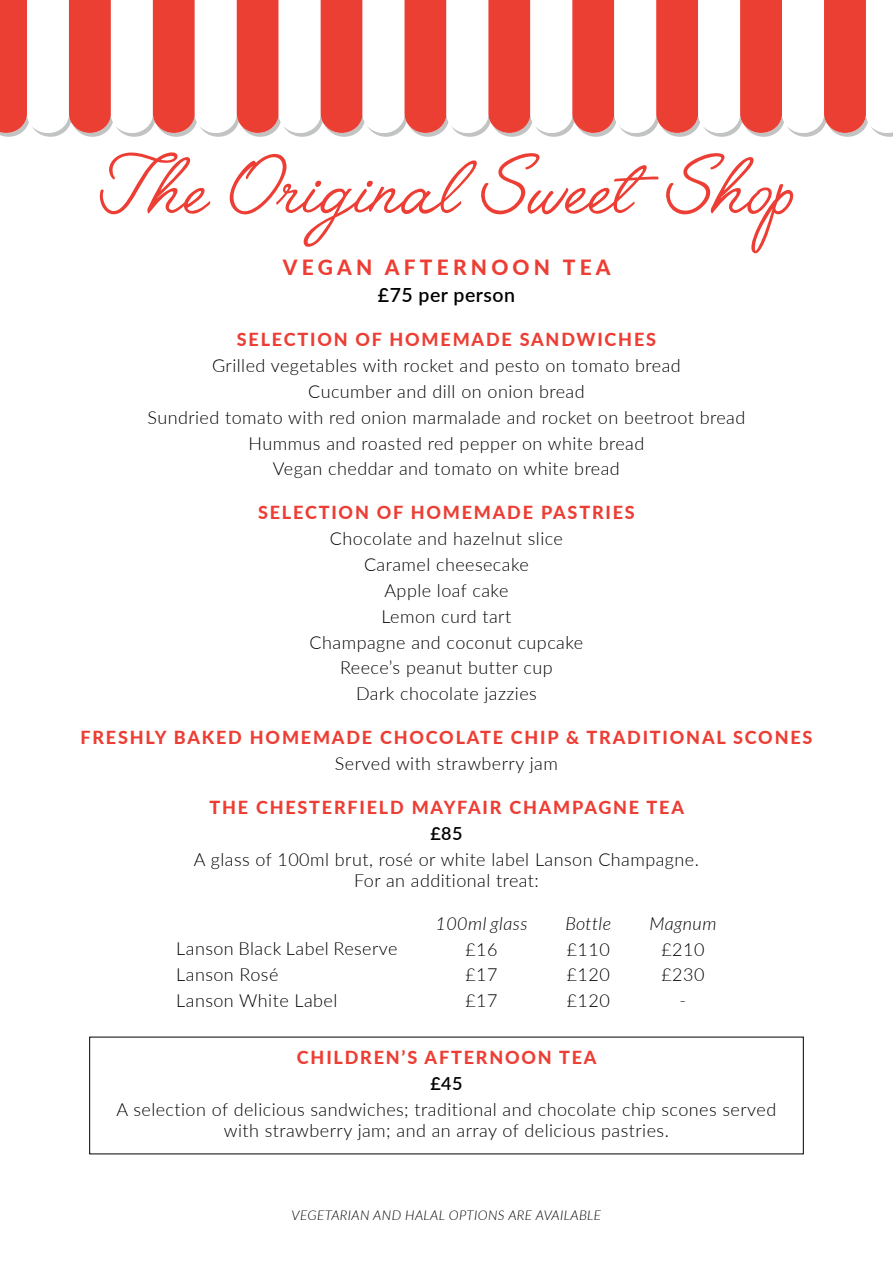
<style>
.page{position:relative;width:893px;height:1263px;background:#fff}
.page>*{position:absolute;margin:0;border:0;box-sizing:border-box;transform-origin:0 0}
.t1{font:800 21px "Lato";letter-spacing:.2em;color:#ec3e34}
.t2{font:600 19.5px "Lato";letter-spacing:.025em;color:#000}
.t3{font:300 18px/21.6px "Lato";letter-spacing:.025em;color:#000;text-align:center}
.Category{font:800 18px "Lato";letter-spacing:.1em;color:#ec3e34}
.t4{font:italic 300 18px "Lato";letter-spacing:.025em;color:#000}
.t5{font:600 18px "Lato";color:#000}
.t6{font:italic 300 13.5px "Lato";letter-spacing:.025em;color:#000}
</style>
<div class="page">
<svg style="left:0;top:0;width:893px;height:137px"></svg>
<svg style="left:99px;top:152px;width:112px;height:62px"></svg>
<svg style="left:230px;top:153px;width:564px;height:101px"></svg>
<p class="t1" style="left:283px;top:251px;width:329px">VEGAN AFTERNOON TEA</p>
<p class="t2" style="left:378px;top:281px;width:139px">£75 per person</p>
<p class="Category" style="left:237px;top:326px;width:421px">SELECTION OF HOMEMADE SANDWICHES</p>
<p class="t3" style="left:212px;top:354px;width:470px">Grilled vegetables with rocket and pesto on tomato bread</p>
<p class="t3" style="left:308px;top:380px;width:278px">Cucumber and dill on onion bread</p>
<p class="t3" style="left:147px;top:406px;width:599px">Sundried tomato with red onion marmalade and rocket on beetroot bread</p>
<p class="t3" style="left:249px;top:432px;width:397px">Hummus and roasted red pepper on white bread</p>
<p class="t3" style="left:273px;top:457px;width:348px">Vegan cheddar and tomato on white bread</p>
<p class="Category" style="left:258px;top:499px;width:378px">SELECTION OF HOMEMADE PASTRIES</p>
<p class="t3" style="left:330px;top:527px;width:234px">Chocolate and hazelnut slice</p>
<p class="t3" style="left:364px;top:553px;width:166px">Caramel cheesecake</p>
<p class="t3" style="left:384px;top:579px;width:125px">Apple loaf cake</p>
<p class="t3" style="left:382px;top:605px;width:131px">Lemon curd tart</p>
<p class="t3" style="left:310px;top:631px;width:275px">Champagne and coconut cupcake</p>
<p class="t3" style="left:340px;top:656px;width:214px">Reece’s peanut butter cup</p>
<p class="t3" style="left:356px;top:682px;width:182px">Dark chocolate jazzies</p>
<p class="Category" style="left:80px;top:724px;width:733px">FRESHLY BAKED HOMEMADE CHOCOLATE CHIP &amp; TRADITIONAL SCONES</p>
<p class="t3" style="left:335px;top:752px;width:224px">Served with strawberry jam</p>
<p class="Category" style="left:209px;top:794px;width:476px">THE CHESTERFIELD MAYFAIR CHAMPAGNE TEA</p>
<p class="t5" style="left:430px;top:820px;width:34px">£85</p>
<p class="t3" style="left:194px;top:848px;width:507px">A glass of 100ml brut, rosé or white label Lanson Champagne.<br>For an additional treat:</p>
<p class="t3" style="left:176px;top:937px;width:223px">Lanson Black Label Reserve</p>
<p class="t3" style="left:176px;top:963px;width:104px">Lanson Rosé</p>
<p class="t3" style="left:176px;top:989px;width:163px">Lanson White Label</p>
<p class="t4" style="left:436px;top:911px;width:93px">100ml glass</p>
<p class="t3" style="left:465px;top:938px;width:34px">£16</p>
<p class="t3" style="left:465px;top:963px;width:34px">£17</p>
<p class="t3" style="left:465px;top:989px;width:34px">£17</p>
<p class="t4" style="left:565px;top:911px;width:47px">Bottle</p>
<p class="t3" style="left:567px;top:938px;width:45px">£110</p>
<p class="t3" style="left:567px;top:963px;width:45px">£120</p>
<p class="t3" style="left:567px;top:989px;width:45px">£120</p>
<p class="t4" style="left:649px;top:911px;width:69px">Magnum</p>
<p class="t3" style="left:661px;top:938px;width:45px">£210</p>
<p class="t3" style="left:661px;top:963px;width:45px">£230</p>
<p class="t3" style="left:680px;top:989px;width:8px">-</p>
<p class="Category" style="left:297px;top:1044px;width:301px">CHILDREN’S AFTERNOON TEA</p>
<p class="t5" style="left:430px;top:1070px;width:34px">£45</p>
<p class="t3" style="left:116px;top:1098px;width:661px">A selection of delicious sandwiches; traditional and chocolate chip scones served with strawberry jam; and an array of delicious pastries.</p>
<p class="t6" style="left:292px;top:1206px;width:311px">VEGETARIAN AND HALAL OPTIONS ARE AVAILABLE</p>
</div>
